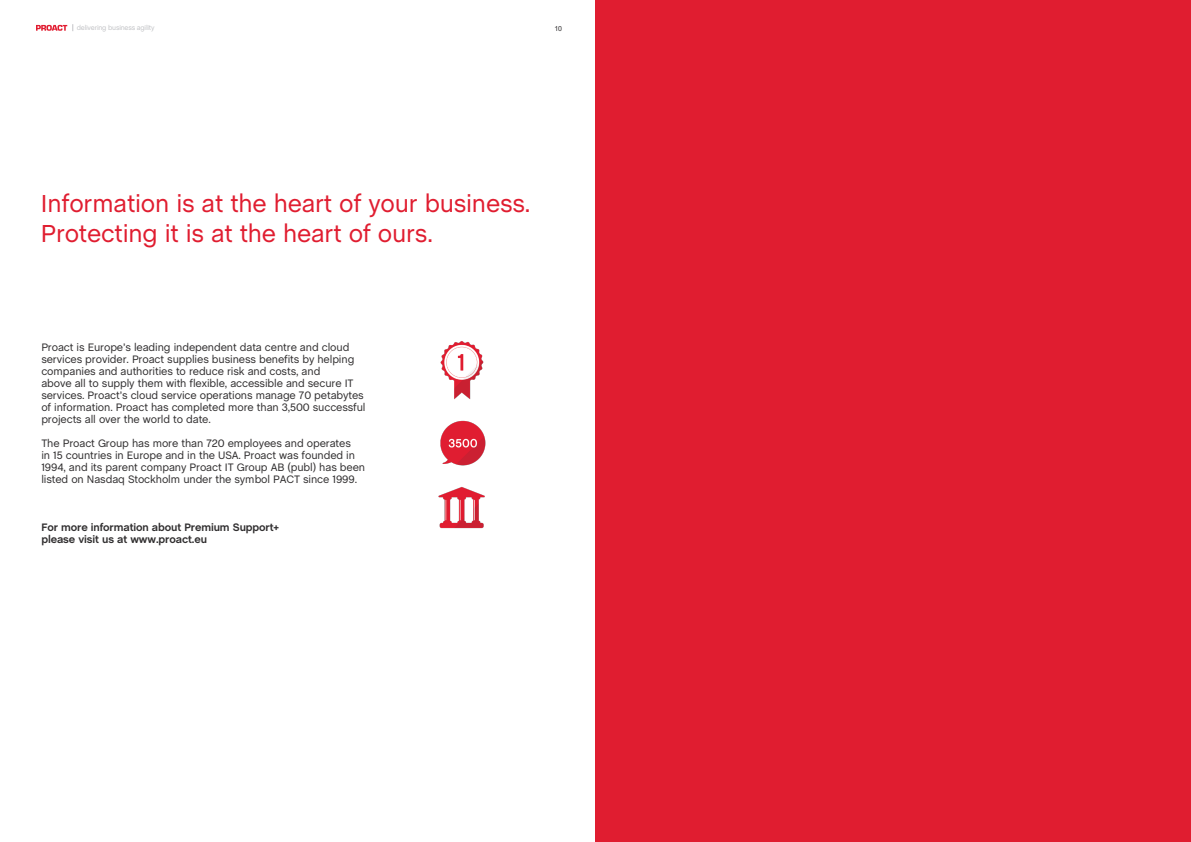
<style>
.page{position:relative;width:1191px;height:842px;background:#fff}
.page>*{position:absolute;margin:0;border:0;box-sizing:border-box;transform-origin:0 0}
.t1{font:25px/30px "Chalet";letter-spacing:-.01em;color:#e01d30}
.t2{font:11px/12px "Chalet";letter-spacing:-.01em;color:#312f30}
.t3{font:700 11px "Chalet";letter-spacing:-.01em;color:#312f30}
.t4{font:7px "Chalet";letter-spacing:-.03em;color:#c2c3c6}
.t5{font:7px "Arial";color:#312f30}
</style>
<div class="page">
<svg style="left:36px;top:25px;width:31px;height:6px"></svg>
<div style="left:595px;top:0;width:596px;height:842px;background:#e01d30"></div>
<img style="left:438px;top:487px;width:47px;height:42px">
<img style="left:440px;top:341px;width:44px;height:59px">
<img style="left:440px;top:420px;width:46px;height:46px">
<p class="t4" style="left:77px;top:24px;width:79px">delivering business agility</p>
<p class="t5" style="left:554px;top:24px;width:9px">10</p>
<p class="t1" style="left:41px;top:189px;width:491px">Information is at the heart of your business.<br>Protecting it is at the heart of ours.</p>
<p class="t2" style="left:41px;top:341px;width:326px">Proact is Europe’s leading independent data centre and cloud services provider. Proact supplies business benefits by helping companies and authorities to reduce risk and costs, and<br>above all to supply them with flexible, accessible and secure IT services. Proact’s cloud service operations manage 70 petabytes of information. Proact has completed more than 3,500 successful projects all over the world to date.</p>
<p class="t2" style="left:41px;top:437px;width:325px">The Proact Group has more than 720 employees and operates<br>in 15 countries in Europe and in the USA. Proact was founded in 1994, and its parent company Proact IT Group AB (publ) has been listed on Nasdaq Stockholm under the symbol PACT since 1999.</p>
<p class="t3" style="left:41px;top:521px;width:239px">For more information about Premium Support+</p>
<p class="t3" style="left:41px;top:533px;width:167px">please visit us at www.proact.eu</p>
</div>
